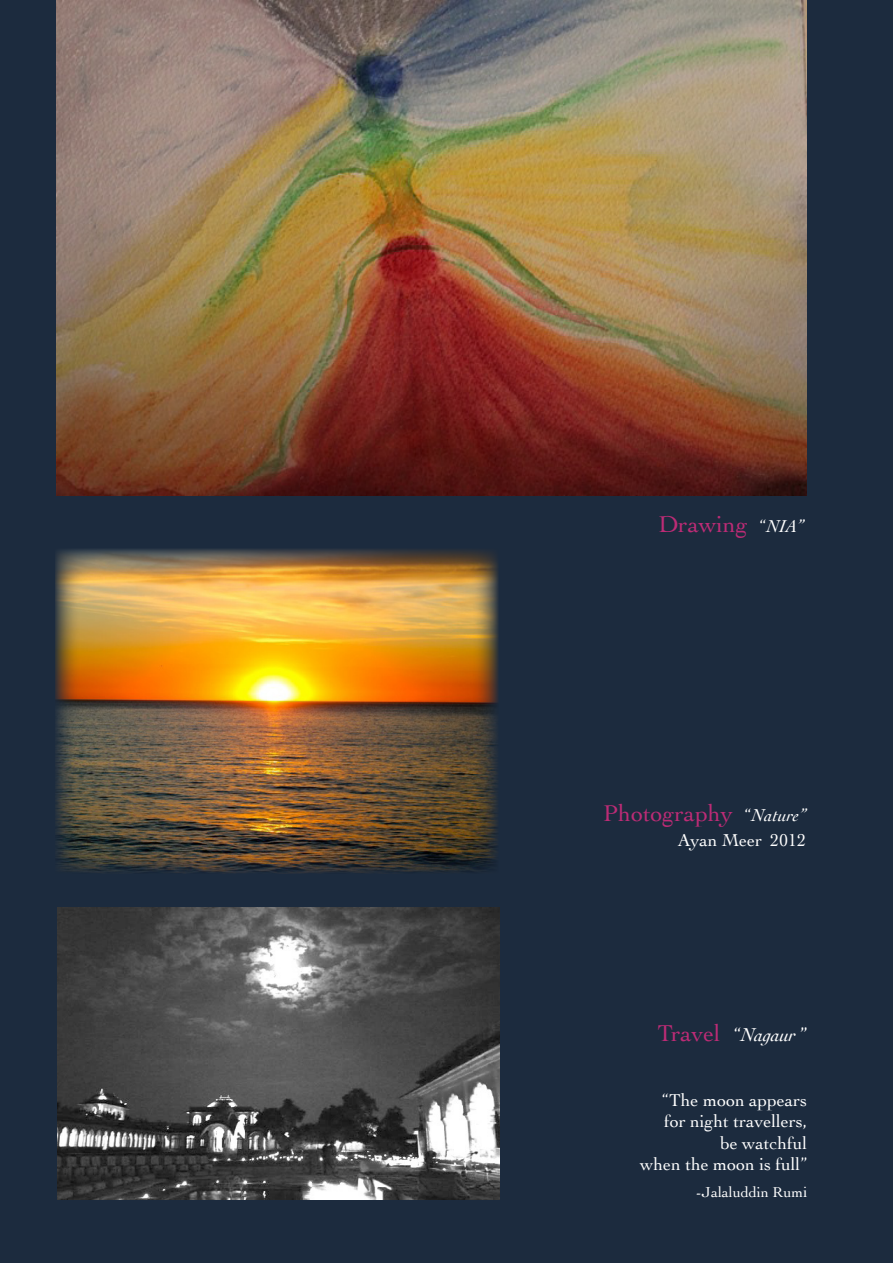
<style>
.page{position:relative;width:893px;height:1263px;background:#1c2b3e}
.page>*{position:absolute;margin:0;border:0;box-sizing:border-box;transform-origin:0 0}
.t1{font:24px "Cochin";color:#bd2b76}
.t2{font:18px "Cochin";color:#fff}
.t3{font:15px "Cochin";color:#fff}
.s1{font-size:18px;color:#fff}
.s2{font-style:italic;font-size:18px;color:#fff}
.s3{font-size:19.5px;color:#fff}
.s4{font-style:italic;font-size:19.5px;color:#fff}
.s5{font-family:"Times"}
</style>
<div class="page">
<img style="left:57px;top:0;width:750px;height:495px">
<img style="left:57px;top:908px;width:443px;height:291px">
<img style="left:55px;top:549px;width:443px;height:324px">
<p class="t1" style="left:658px;top:511px;width:147px">Drawing <span class="s1">“</span><span class="s2">NIA”</span></p>
<p class="t1" style="left:603px;top:799px;width:205px">Photography <span class="s1">“</span><span class="s2">Nature”</span></p>
<p class="t2" style="left:678px;top:830px;width:130px">Ayan Meer 2012</p>
<p class="t1" style="left:657px;top:1019px;width:151px">Travel <span class="s3">“</span><span class="s4">Nagaur</span> <span class="s3">”</span></p>
<p class="t2" style="left:662px;top:1089px;width:146px">“The moon appears</p>
<p class="t2" style="left:664px;top:1111px;width:145px">for night travellers,</p>
<p class="t2" style="left:720px;top:1133px;width:89px">be watchful</p>
<p class="t2" style="left:640px;top:1154px;width:168px">when the moon is full”</p>
<p class="t3" style="left:697px;top:1184px;width:112px">-Jalaluddin Rum<span class="s5">i</span></p>
</div>
